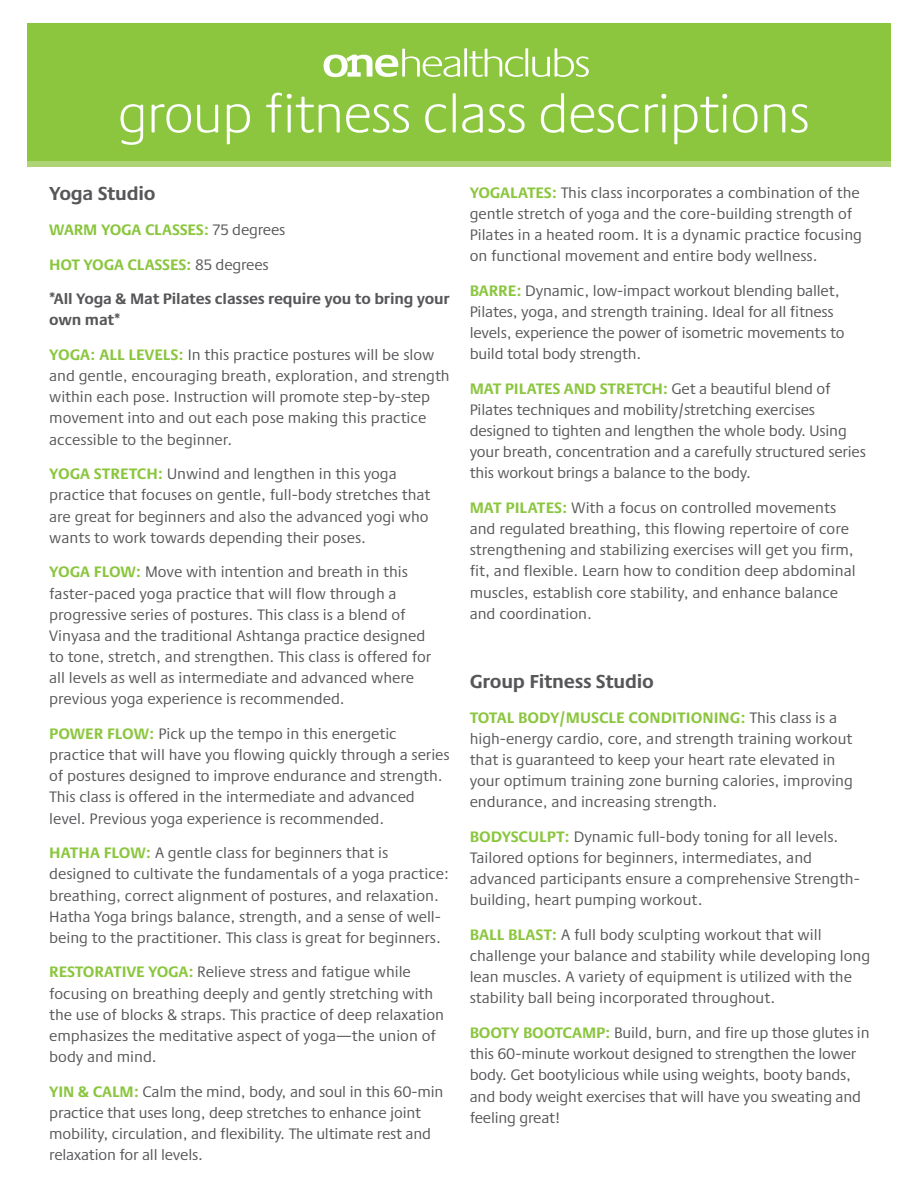
<style>
.page{position:relative;width:918px;height:1188px;background:#fff}
.page>*{position:absolute;margin:0;border:0;box-sizing:border-box;transform-origin:0 0}
.t1{font:300 56.25px "Praxis Next";letter-spacing:-.02em;color:#fff}
.t2{font:700 19.5px "Praxis Next";letter-spacing:-.01em;color:#575659}
.t3{font:15.75px/21.1px "Praxis Next";color:#575659}
.t4{font:700 15.75px/21.1px "Praxis Next";letter-spacing:-.01em;color:#575659}
.t5{font:700 15.75px/34.7px "Praxis Next";letter-spacing:-.01em;color:#8bc63e}
.s1{font-weight:400;color:#575659}
.s2{font-weight:700;color:#8bc63e}
</style>
<div class="page">
<div style="left:27px;top:23px;width:864px;height:143px;background:#8bc63e"></div>
<div style="left:27px;top:161px;width:864px;height:5px;background:#aed475"></div>
<hr style="left:464px;top:48px;width:3px;height:29px;background:#fff">
<svg style="left:469px;top:48px;width:54px;height:29px"></svg>
<hr style="left:525px;top:48px;width:3px;height:29px;background:#fff">
<svg style="left:532px;top:48px;width:57px;height:29px"></svg>
<svg style="left:324px;top:48px;width:136px;height:29px"></svg>
<h1 class="t1" style="left:118px;top:72px;width:694px">group fitness class descriptions</h1>
<p class="t2" style="left:49px;top:178px;width:108px">Yoga Studio</p>
<p class="t5" style="left:49px;top:212px;width:238px">WARM YOGA CLASSES: <span class="s1">75 degrees<br></span>HOT YOGA CLASSES: <span class="s1">85 degrees</span></p>
<p class="t4" style="left:49px;top:288px;width:402px">*All Yoga &amp; Mat Pilates classes require you to bring your own mat*</p>
<p class="t3" style="left:49px;top:344px;width:402px"><span class="s2">YOGA: ALL LEVELS:</span> In this practice postures will be slow and gentle, encouraging breath, exploration, and strength within each pose. Instruction will promote step-by-step movement into and out each pose making this practice accessible to the beginner.</p>
<p class="t3" style="left:49px;top:463px;width:383px"><span class="s2">YOGA STRETCH:</span> Unwind and lengthen in this yoga practice that focuses on gentle, full-body stretches that are great for beginners and also the advanced yogi who wants to work towards depending their poses.</p>
<p class="t3" style="left:49px;top:561px;width:384px"><span class="s2">YOGA FLOW:</span> Move with intention and breath in this faster-paced yoga practice that will flow through a progressive series of postures. This class is a blend of Vinyasa and the traditional Ashtanga practice designed to tone, stretch, and strengthen. This class is offered for all levels as well as intermediate and advanced where previous yoga experience is recommended.</p>
<p class="t3" style="left:49px;top:723px;width:402px"><span class="s2">POWER FLOW:</span> Pick up the tempo in this energetic practice that will have you flowing quickly through a series of postures designed to improve endurance and strength.<br>This class is offered in the intermediate and advanced level. Previous yoga experience is recommended.</p>
<p class="t3" style="left:49px;top:842px;width:401px"><span class="s2">HATHA FLOW:</span> A gentle class for beginners that is designed to cultivate the fundamentals of a yoga practice: breathing, correct alignment of postures, and relaxation.<br>Hatha Yoga brings balance, strength, and a sense of well&shy;being to the practitioner. This class is great for beginners.</p>
<p class="t3" style="left:49px;top:961px;width:396px"><span class="s2">RESTORATIVE YOGA:</span> Relieve stress and fatigue while focusing on breathing deeply and gently stretching with the use of blocks &amp; straps. This practice of deep relaxation emphasizes the meditative aspect of yoga—the union of body and mind.</p>
<p class="t3" style="left:49px;top:1080px;width:396px"><span class="s2">YIN &amp; CALM:</span> Calm the mind, body, and soul in this 60-min practice that uses long, deep stretches to enhance joint mobility, circulation, and flexibility. The ultimate rest and relaxation for all levels.</p>
<p class="t3" style="left:470px;top:181px;width:394px"><span class="s2">YOGALATES:</span> This class incorporates a combination of the gentle stretch of yoga and the core-building strength of Pilates in a heated room. It is a dynamic practice focusing on functional movement and entire body wellness.</p>
<p class="t3" style="left:470px;top:279px;width:376px"><span class="s2">BARRE:</span> Dynamic, low-impact workout blending ballet, Pilates, yoga, and strength training. Ideal for all fitness levels, experience the power of isometric movements to build total body strength.</p>
<p class="t3" style="left:470px;top:377px;width:398px"><span class="s2">MAT PILATES AND STRETCH:</span> Get a beautiful blend of Pilates techniques and mobility/stretching exercises designed to tighten and lengthen the whole body. Using your breath, concentration and a carefully structured series this workout brings a balance to the body.</p>
<p class="t3" style="left:470px;top:497px;width:387px"><span class="s2">MAT PILATES:</span> With a focus on controlled movements and regulated breathing, this flowing repertoire of core strengthening and stabilizing exercises will get you firm, fit, and flexible. Learn how to condition deep abdominal muscles, establish core stability, and enhance balance and coordination.</p>
<p class="t2" style="left:470px;top:666px;width:186px">Group Fitness Studio</p>
<p class="t3" style="left:470px;top:706px;width:385px"><span class="s2">TOTAL BODY/MUSCLE CONDITIONING:</span> This class is a high-energy cardio, core, and strength training workout that is guaranteed to keep your heart rate elevated in your optimum training zone burning calories, improving endurance, and increasing strength.</p>
<p class="t3" style="left:470px;top:826px;width:392px"><span class="s2">BODYSCULPT:</span> Dynamic full-body toning for all levels.<br>Tailored options for beginners, intermediates, and advanced participants ensure a comprehensive Strength&shy;building, heart pumping workout.</p>
<p class="t3" style="left:470px;top:924px;width:402px"><span class="s2">BALL BLAST:</span> A full body sculpting workout that will challenge your balance and stability while developing long lean muscles. A variety of equipment is utilized with the stability ball being incorporated throughout.</p>
<p class="t3" style="left:470px;top:1022px;width:401px"><span class="s2">BOOTY BOOTCAMP:</span> Build, burn, and fire up those glutes in this 60-minute workout designed to strengthen the lower body. Get bootylicious while using weights, booty bands, and body weight exercises that will have you sweating and feeling great!</p>
</div>
